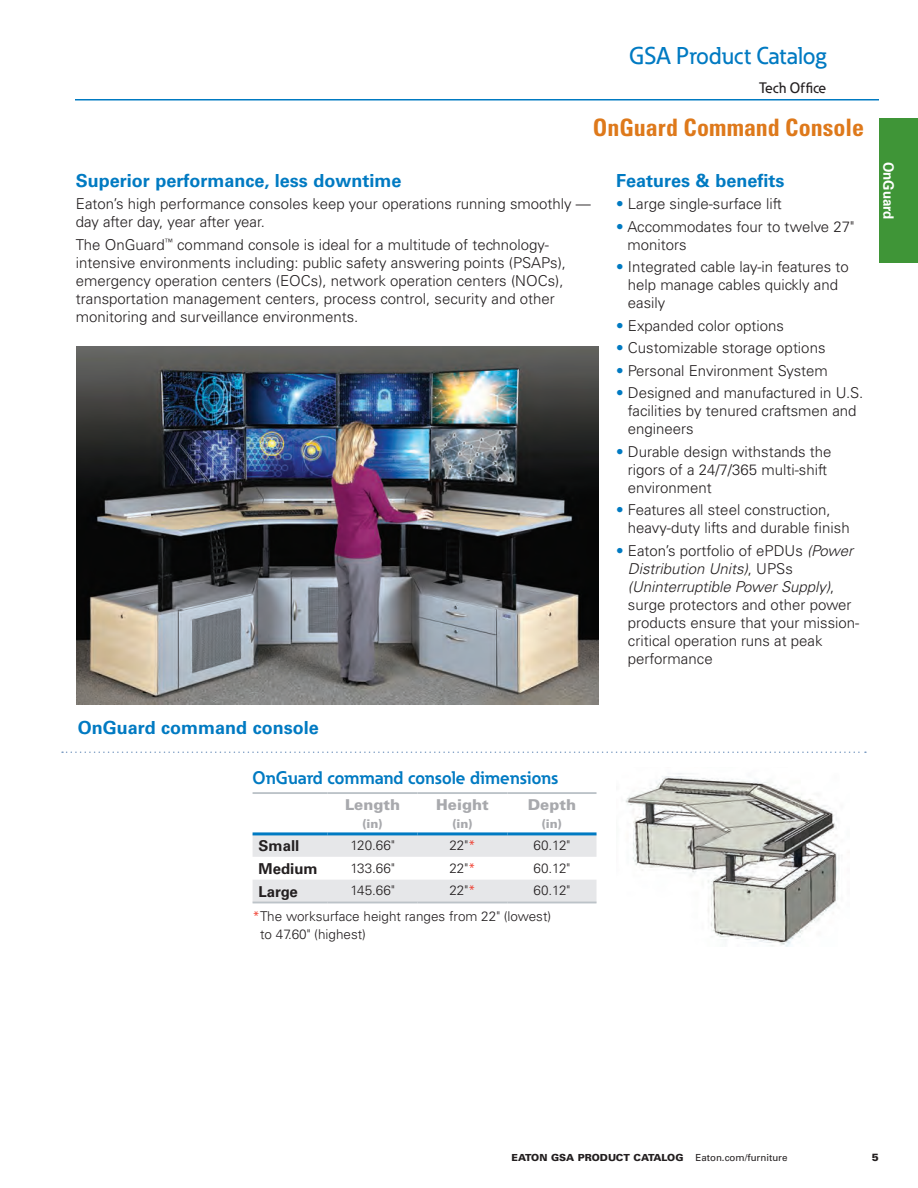
<style>
.page{position:relative;width:918px;height:1188px;background:#fff}
.page>*{position:absolute;margin:0;border:0;box-sizing:border-box;transform-origin:0 0}
.t1{font:700 condensed 24px "Univers LT Std";color:#de791b}
.t2{font:500 24px "Eaton";color:#007ac2}
.Blue_Subheads12_14{font:700 18px "Univers LT Std";color:#007ac2}
.t3{font:700 18px "Eaton";color:#007ac2}
.t4{font:300 15px/18px "Univers LT Std";color:#231f20}
.t5{font:900 15px "Univers LT Std";color:#a8a9ad}
.t6{font:700 15px "Univers LT Std";color:#231f20}
._00_Section_Flush_Le{font:500 15px "Eaton";color:#231f20}
.t7{font:700 14.25px "Univers LT Std";color:#fff;scale:.94 1}
.t8{font:300 13.5px/18px "Univers LT Std";color:#231f20}
.t9{font:900 12px "Univers LT Std";color:#a8a9ad}
.t10{font:900 10.5px "Univers LT Std";color:#231f20}
.t11{font:900 9.75px "Univers LT Std";color:#231f20}
.s1{color:#007ac2}
.s2{font-style:italic}
.s3{color:#ef3122}
.s4{font-weight:400}
</style>
<div class="page">
<div style="left:879px;top:118px;width:39px;height:145px;background:#3f9537"></div>
<hr style="left:75px;top:99px;width:804px;height:1px;background:#007ac2">
<img style="left:76px;top:347px;width:522px;height:358px">
<img style="left:626px;top:773px;width:213px;height:174px">
<svg style="left:253px;top:835px;width:344px;height:67px"></svg>
<hr style="left:253px;top:792px;width:75px;height:2px;background:#bcc3c8">
<hr style="left:328px;top:792px;width:90px;height:2px;background:#bcc3c8">
<hr style="left:418px;top:792px;width:89px;height:2px;background:#bcc3c8">
<hr style="left:507px;top:792px;width:90px;height:2px;background:#bcc3c8">
<hr style="left:253px;top:902px;width:75px;height:1px;background:#bcc3c8">
<hr style="left:328px;top:902px;width:90px;height:1px;background:#bcc3c8">
<hr style="left:418px;top:902px;width:89px;height:1px;background:#bcc3c8">
<hr style="left:507px;top:902px;width:90px;height:1px;background:#bcc3c8">
<hr style="left:253px;top:832px;width:75px;height:3px;background:#007ac2">
<hr style="left:328px;top:832px;width:90px;height:3px;background:#007ac2">
<hr style="left:418px;top:832px;width:89px;height:3px;background:#007ac2">
<hr style="left:507px;top:832px;width:90px;height:3px;background:#007ac2">
<svg style="left:62px;top:752px;width:804px;height:1px"></svg>
<h1 class="t2" style="left:629px;top:41px;width:199px">GSA Product Catalog</h1>
<p class="_00_Section_Flush_Le" style="left:759px;top:79px;width:69px">Tech Office</p>
<p class="t1" style="left:593px;top:113px;width:273px">OnGuard Command Console</p>
<p class="Blue_Subheads12_14" style="left:76px;top:170px;width:327px">Superior performance, less downtime</p>
<p class="t4" style="left:76px;top:195px;width:516px">Eaton’s high performance consoles keep your operations running smoothly — day after day, year after year.</p>
<p class="t4" style="left:76px;top:236px;width:492px">The OnGuard<sup>™</sup> command console is ideal for a multitude of technology&shy;intensive environments including: public safety answering points (PSAPs), emergency operation centers (EOCs), network operation centers (NOCs), transportation management centers, process control, security and other monitoring and surveillance environments.</p>
<p class="Blue_Subheads12_14" style="left:616px;top:170px;width:170px">Features &amp; benefits</p>
<p class="t4" style="left:616px;top:195px;width:167px"><span class="s1">•</span> Large single-surface lift</p>
<p class="t4" style="left:628px;top:218px;width:228px;text-indent:-11px"><span class="s1">•</span> Accommodates four to twelve 27" monitors</p>
<p class="t4" style="left:628px;top:258px;width:222px;text-indent:-12px"><span class="s1">•</span> Integrated cable lay-in features to help manage cables quickly and easily</p>
<p class="t4" style="left:616px;top:317px;width:169px"><span class="s1">•</span> Expanded color options</p>
<p class="t4" style="left:616px;top:339px;width:211px"><span class="s1">•</span> Customizable storage options</p>
<p class="t4" style="left:616px;top:362px;width:213px"><span class="s1">•</span> Personal Environment System</p>
<p class="t4" style="left:628px;top:384px;width:237px;text-indent:-12px"><span class="s1">•</span> Designed and manufactured in U.S. facilities by tenured craftsmen and engineers</p>
<p class="t4" style="left:628px;top:443px;width:205px;text-indent:-12px"><span class="s1">•</span> Durable design withstands the rigors of a 24/7/365 multi-shift environment</p>
<p class="t4" style="left:628px;top:501px;width:223px;text-indent:-12px"><span class="s1">•</span> Features all steel construction, heavy-duty lifts and durable finish</p>
<p class="t4" style="left:628px;top:542px;width:233px;text-indent:-12px"><span class="s1">•</span> Eaton’s portfolio of ePDUs <span class="s2">(Power<br>Distribution Units)</span>, UPSs <span class="s2">(Uninterruptible Power Supply)</span>, surge protectors and other power products ensure that your mission&shy;critical operation runs at peak performance</p>
<p class="t7" style="left:897px;top:162px;width:63px;rotate:90deg">OnGuard</p>
<p class="Blue_Subheads12_14" style="left:78px;top:717px;width:243px">OnGuard command console</p>
<p class="t3" style="left:252px;top:766px;width:307px">OnGuard command console dimensions</p>
<p class="t5" style="left:345px;top:795px;width:57px">Length</p>
<p class="t9" style="left:363px;top:816px;width:21px">(in)</p>
<p class="t5" style="left:436px;top:795px;width:54px">Height</p>
<p class="t9" style="left:452px;top:816px;width:21px">(in)</p>
<p class="t5" style="left:528px;top:795px;width:50px">Depth</p>
<p class="t9" style="left:542px;top:816px;width:21px">(in)</p>
<p class="t6" style="left:259px;top:837px;width:42px">Small</p>
<p class="t8" style="left:350px;top:836px;width:46px">120.66"</p>
<p class="t8" style="left:449px;top:836px;width:28px">22"<span class="s3">*</span></p>
<p class="t8" style="left:534px;top:836px;width:38px">60.12"</p>
<p class="t6" style="left:259px;top:860px;width:61px">Medium</p>
<p class="t8" style="left:350px;top:859px;width:46px">133.66"</p>
<p class="t8" style="left:449px;top:859px;width:28px">22"<span class="s3">*</span></p>
<p class="t8" style="left:534px;top:859px;width:38px">60.12"</p>
<p class="t6" style="left:259px;top:882px;width:41px">Large</p>
<p class="t8" style="left:350px;top:882px;width:46px">145.66"</p>
<p class="t8" style="left:449px;top:882px;width:28px">22"<span class="s3">*</span></p>
<p class="t8" style="left:534px;top:882px;width:38px">60.12"</p>
<p class="t8" style="left:260px;top:907px;width:293px;text-indent:-8px"><span class="s3">*</span>The worksurface height ranges from 22" (lowest) to 47.60" (highest)</p>
<p class="t11" style="left:512px;top:1151px;width:277px">EATON GSA PRODUCT CATALOG <span class="s4">Eaton.com/furniture</span></p>
<p class="t10" style="left:872px;top:1151px;width:9px">5</p>
</div>
